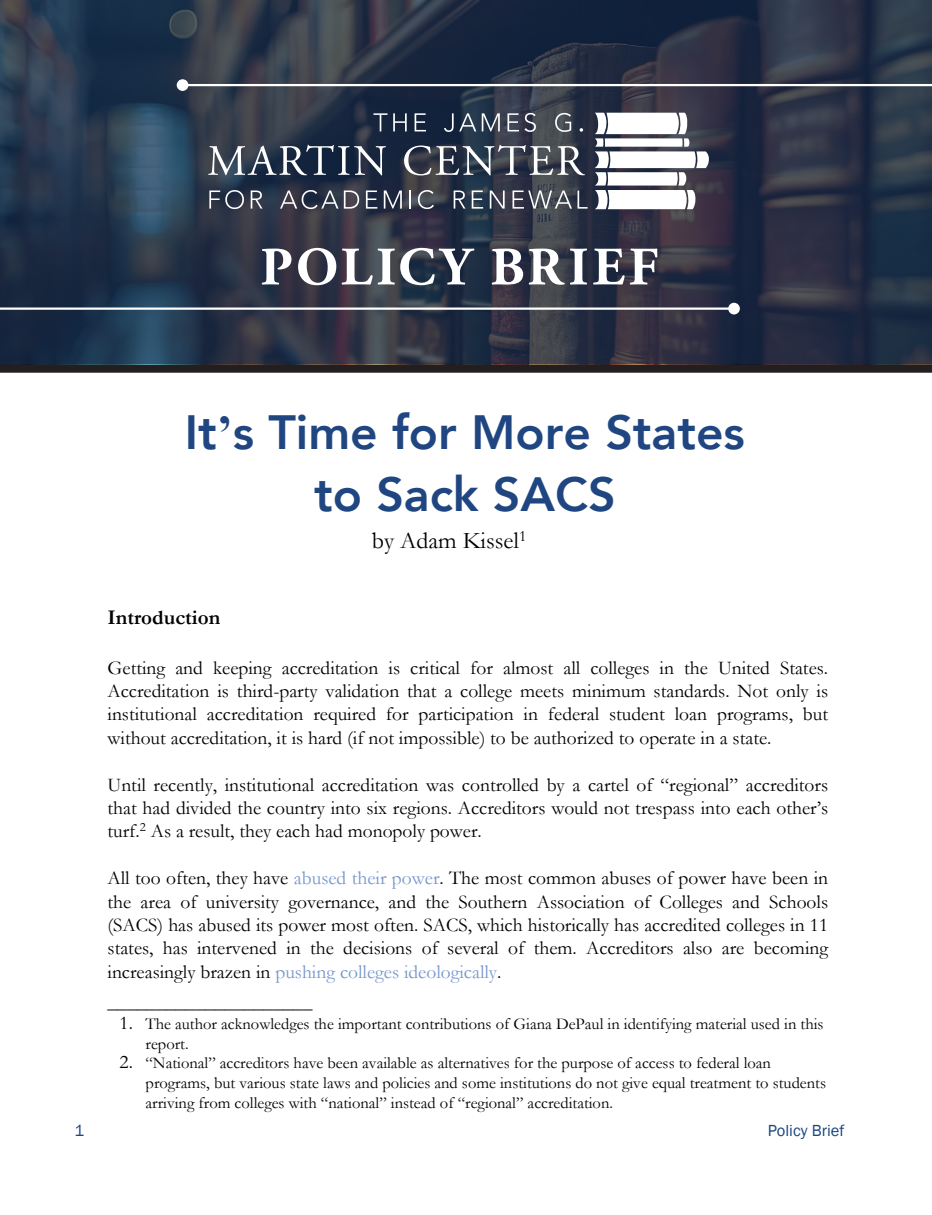
<style>
.page{position:relative;width:932px;height:1215px;background:#fff}
.page>*{position:absolute;margin:0;border:0;box-sizing:border-box;transform-origin:0 0}
.Main_Heading{font:700 54px "Adobe Garamond Pro";letter-spacing:.07em;color:#fff}
.t1{font:800 48px/62.4px "Avenir";color:#204682;text-align:center}
.t2{font:24px "Garamond";color:#000}
.t3{font:700 21px "Garamond";color:#000}
.t4{font:19.5px/23.4px "Garamond";color:#000;text-align:justify}
.t5{font:16.5px/19.8px "Garamond";color:#000}
.t6{font:16.5px "Franklin Gothic";color:#1a4581}
.s1{font-family:"Times New Roman";font-weight:700}
.s2{color:#7696cb}
.s3{font-size:19.5px}
</style>
<div class="page">
<svg style="left:0;top:364px;width:932px;height:9px;background:#2d292a"></svg>
<svg style="left:0;top:0;width:932px;height:364px;background:#2a3447"></svg>
<hr style="left:0;top:308px;width:734px;height:2px;background:#fff">
<div style="left:728px;top:303px;width:12px;height:11px;background:#fff;border-radius:50%"></div>
<hr style="left:182px;top:84px;width:750px;height:2px;background:#fff">
<div style="left:177px;top:79px;width:11px;height:12px;background:#fff;border-radius:50%"></div>
<svg style="left:208px;top:145px;width:178px;height:30px;background:#556070"></svg>
<svg style="left:404px;top:145px;width:181px;height:30px;background:#606571"></svg>
<svg style="left:209px;top:190px;width:35px;height:19px"></svg>
<svg style="left:251px;top:191px;width:11px;height:18px"></svg>
<svg style="left:280px;top:190px;width:58px;height:19px"></svg>
<svg style="left:344px;top:191px;width:15px;height:18px"></svg>
<svg style="left:366px;top:191px;width:11px;height:18px"></svg>
<svg style="left:384px;top:191px;width:18px;height:18px"></svg>
<svg style="left:409px;top:191px;width:2px;height:18px"></svg>
<svg style="left:418px;top:190px;width:16px;height:19px"></svg>
<svg style="left:453px;top:191px;width:12px;height:18px"></svg>
<svg style="left:471px;top:191px;width:12px;height:18px"></svg>
<svg style="left:489px;top:191px;width:15px;height:18px"></svg>
<svg style="left:512px;top:191px;width:75px;height:18px"></svg>
<svg style="left:373px;top:113px;width:14px;height:18px"></svg>
<svg style="left:393px;top:113px;width:13px;height:18px"></svg>
<svg style="left:414px;top:113px;width:12px;height:18px"></svg>
<svg style="left:444px;top:113px;width:9px;height:19px"></svg>
<svg style="left:459px;top:113px;width:41px;height:18px"></svg>
<svg style="left:507px;top:113px;width:29px;height:19px"></svg>
<svg style="left:555px;top:113px;width:16px;height:19px"></svg>
<svg style="left:579px;top:128px;width:4px;height:4px"></svg>
<svg style="left:594px;top:113px;width:116px;height:96px"></svg>
<p class="Main_Heading" style="left:260px;top:236px;width:399px">POLICY BRIEF</p>
<h2 class="t1" style="left:185px;top:401px;width:561px">It<span class="s1">’</span>s Time for More States to Sack SACS</h2>
<p class="t2" style="left:372px;top:527px;width:156px">by Adam Kissel<sup>1</sup></p>
<p class="t3" style="left:108px;top:605px;width:114px">Introduction</p>
<p class="t4" style="left:108px;top:655px;width:722px">Getting and keeping accreditation is critical for almost all colleges in the United States.<br>Accreditation is third-party validation that a college meets minimum standards. Not only is institutional accreditation required for participation in federal student loan programs, but without accreditation, it is hard (if not impossible) to be authorized to operate in a state.</p>
<p class="t4" style="left:108px;top:772px;width:722px">Until recently, institutional accreditation was controlled by a cartel of “regional” accreditors that had divided the country into six regions. Accreditors would not trespass into each other’s turf.<sup>2</sup> As a result, they each had monopoly power.</p>
<p class="t4" style="left:108px;top:866px;width:722px">All too often, they have <span class="s2">abused their power</span>. The most common abuses of power have been in the area of university governance, and the Southern Association of Colleges and Schools (SACS) has abused its power most often. SACS, which historically has accredited colleges in 11 states, has intervened in the decisions of several of them. Accreditors also are becoming increasingly brazen in <span class="s2">pushing colleges ideologically</span>.</p>
<p class="t4" style="left:108px;top:990px;width:206px">_____________________</p>
<p class="t5" style="left:146px;top:1013px;width:679px;text-indent:-26px"><span class="s3">1.</span> The author acknowledges the important contributions of Giana DePaul in identifying material used in this report.</p>
<p class="t5" style="left:146px;top:1053px;width:682px;text-indent:-26px"><span class="s3">2.</span> “National” accreditors have been available as alternatives for the purpose of access to federal loan programs, but various state laws and policies and some institutions do not give equal treatment to students arriving from colleges with “national” instead of “regional” accreditation.</p>
<p class="t6" style="left:75px;top:1120px;width:11px">1</p>
<p class="t6" style="left:767px;top:1120px;width:78px">Policy Brief</p>
</div>
